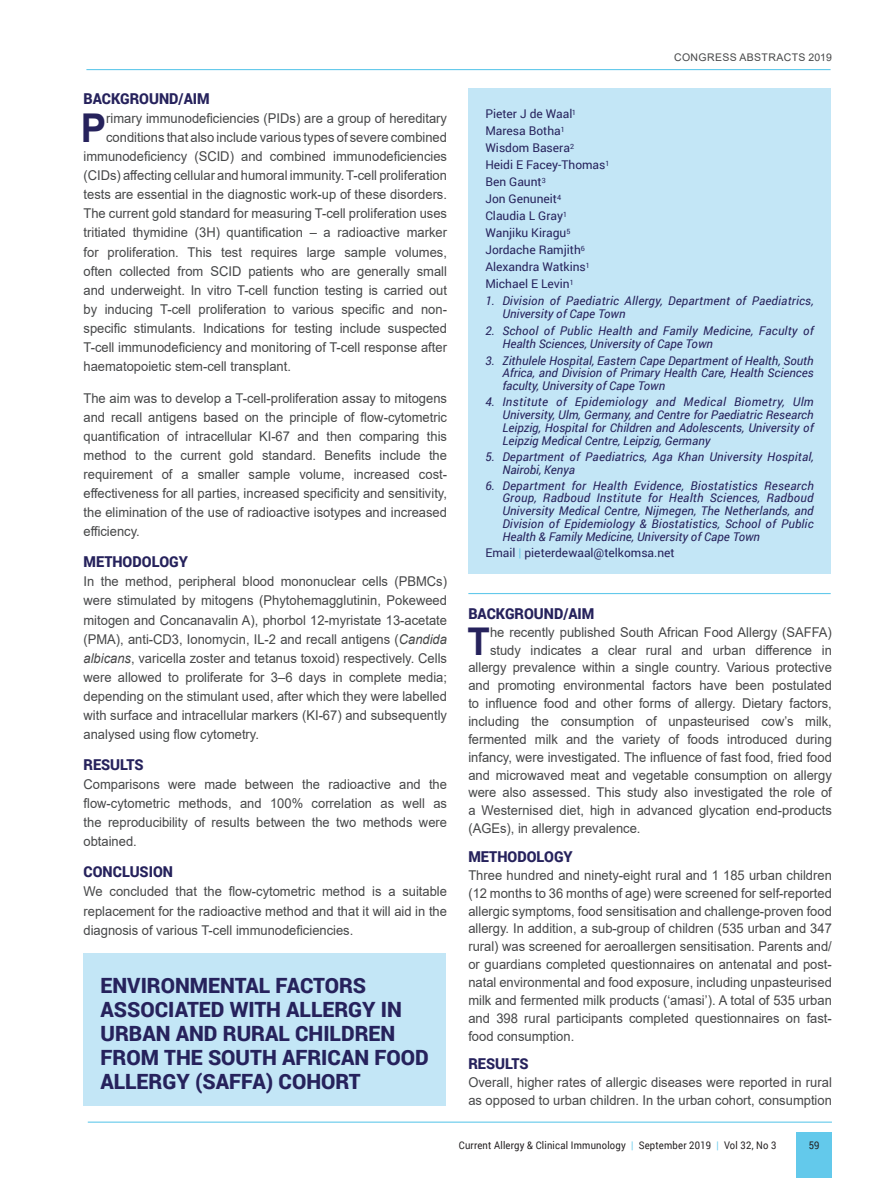
<style>
.page{position:relative;width:893px;height:1178px;background:#fff}
.page>*{position:absolute;margin:0;border:0;box-sizing:border-box;transform-origin:0 0}
.t1{font:700 39.75px "Arial";color:#26225c;scale:.96 1}
.t2{font:700 38.25px "Arial";color:#26225c;scale:.96 1}
.t3{font:900 21px/24px "Roboto";color:#26225c}
.t4{font:900 15px "Roboto";color:#26225c;scale:.96 1}
.t5{font:13.5px/19px "Arial";color:#464748;text-align:justify;scale:.96 1}
.t6{font:italic 12px/12.8px "Roboto";color:#26225c}
.t7{font:12px/17px "Roboto";color:#26225c}
.t8{font:10.5px "Roboto";letter-spacing:.02em;color:#231f20;scale:.9 1}
.t9{font:10.5px "Arial";letter-spacing:.035em;color:#464748}
.s1{font-style:italic}
.s2{color:#63c9eb}
</style>
<div class="page">
<div style="left:796px;top:1132px;width:36px;height:46px;background:#63c9eb"></div>
<hr style="left:88px;top:1121px;width:744px;height:2px;background:#63c9eb">
<hr style="left:86px;top:69px;width:745px;height:1px;background:#63c9eb">
<div style="left:84px;top:953px;width:362px;height:153px;background:#c3e6f6"></div>
<div style="left:468px;top:89px;width:363px;height:485px;background:#c3e6f6"></div>
<hr style="left:468px;top:593px;width:363px;height:1px;background:#63c9eb">
<p class="t4" style="left:84px;top:88px;width:133px">BACKGROUND/AIM</p>
<h1 class="t1" style="left:81px;top:100px;width:28px">P</h1>
<p class="t5" style="left:106px;top:109px;width:357px">rimary immunodeficiencies (PIDs) are a group of hereditary</p>
<p class="t5" style="left:106px;top:128px;width:357px">conditions that also include various types of severe combined</p>
<p class="t5" style="left:84px;top:147px;width:380px">immunodeficiency (SCID) and combined immunodeficiencies</p>
<p class="t5" style="left:84px;top:166px;width:380px">(CIDs) affecting cellular and humoral immunity. T-cell proliferation</p>
<p class="t5" style="left:84px;top:185px;width:380px">tests are essential in the diagnostic work-up of these disorders.</p>
<p class="t5" style="left:84px;top:204px;width:380px">The current gold standard for measuring T-cell proliferation uses</p>
<p class="t5" style="left:84px;top:223px;width:380px">tritiated thymidine (3H) quantification – a radioactive marker</p>
<p class="t5" style="left:84px;top:242px;width:380px">for proliferation. This test requires large sample volumes,</p>
<p class="t5" style="left:84px;top:261px;width:380px">often collected from SCID patients who are generally small</p>
<p class="t5" style="left:84px;top:280px;width:380px">and underweight. In vitro T-cell function testing is carried out</p>
<p class="t5" style="left:84px;top:299px;width:380px">by inducing T-cell proliferation to various specific and non-</p>
<p class="t5" style="left:84px;top:318px;width:380px">specific stimulants. Indications for testing include suspected</p>
<p class="t5" style="left:84px;top:337px;width:380px">T-cell immunodeficiency and monitoring of T-cell response after</p>
<p class="t5" style="left:84px;top:357px;width:218px">haematopoietic stem-cell transplant.</p>
<p class="t5" style="left:84px;top:388px;width:380px">The aim was to develop a T-cell-proliferation assay to mitogens and recall antigens based on the principle of flow-cytometric quantification of intracellular KI-67 and then comparing this method to the current gold standard. Benefits include the requirement of a smaller sample volume, increased cost&shy;effectiveness for all parties, increased specificity and sensitivity, the elimination of the use of radioactive isotypes and increased efficiency.</p>
<p class="t4" style="left:84px;top:551px;width:110px">METHODOLOGY</p>
<p class="t5" style="left:84px;top:572px;width:380px">In the method, peripheral blood mononuclear cells (PBMCs) were stimulated by mitogens (Phytohemagglutinin, Pokeweed mitogen and Concanavalin A), phorbol 12-myristate 13-acetate (PMA), anti-CD3, Ionomycin, IL-2 and recall antigens (<span class="s1">Candida albicans</span>, varicella zoster and tetanus toxoid) respectively. Cells were allowed to proliferate for 3–6 days in complete media; depending on the stimulant used, after which they were labelled with surface and intracellular markers (KI-67) and subsequently analysed using flow cytometry.</p>
<p class="t4" style="left:84px;top:754px;width:64px">RESULTS</p>
<p class="t5" style="left:84px;top:775px;width:380px">Comparisons were made between the radioactive and the flow-cytometric methods, and 100% correlation as well as the reproducibility of results between the two methods were obtained.</p>
<p class="t4" style="left:84px;top:861px;width:95px">CONCLUSION</p>
<p class="t5" style="left:84px;top:882px;width:380px">We concluded that the flow-cytometric method is a suitable replacement for the radioactive method and that it will aid in the diagnosis of various T-cell immunodeficiencies.</p>
<h3 class="t3" style="left:101px;top:972px;width:330px">ENVIRONMENTAL FACTORS<br>ASSOCIATED WITH ALLERGY IN<br>URBAN AND RURAL CHILDREN<br>FROM THE SOUTH AFRICAN FOOD<br>ALLERGY (SAFFA) COHORT</h3>
<p class="t9" style="left:674px;top:51px;width:159px">CONGRESS ABSTRACTS 2019</p>
<p class="t7" style="left:485px;top:105px;width:126px">Pieter J de Waal<sup>1<br></sup>Maresa Botha<sup>1<br></sup>Wisdom Basera<sup>2<br></sup>Heidi E Facey-Thomas<sup>1<br></sup>Ben Gaunt<sup>3<br></sup>Jon Genuneit<sup>4<br></sup>Claudia L Gray<sup>1<br></sup>Wanjiku Kiragu<sup>5<br></sup>Jordache Ramjith<sup>6<br></sup>Alexandra Watkins<sup>1<br></sup>Michael E Levin<sup>1</sup></p>
<p class="t6" style="left:502px;top:294px;width:313px;text-indent:-17px">1. Division of Paediatric Allergy, Department of Paediatrics,<br>University of Cape Town</p>
<p class="t6" style="left:502px;top:324px;width:313px;text-indent:-17px">2. School of Public Health and Family Medicine, Faculty of<br>Health Sciences, University of Cape Town</p>
<p class="t6" style="left:502px;top:354px;width:313px;text-align:justify;text-indent:-17px">3. Zithulele Hospital, Eastern Cape Department of Health, South Africa, and Division of Primary Health Care, Health Sciences faculty, University of Cape Town</p>
<p class="t6" style="left:502px;top:395px;width:313px;text-align:justify;text-indent:-17px">4. Institute of Epidemiology and Medical Biometry, Ulm University, Ulm, Germany, and Centre for Paediatric Research Leipzig, Hospital for Children and Adolescents, University of Leipzig Medical Centre, Leipzig, Germany</p>
<p class="t6" style="left:502px;top:450px;width:313px;text-indent:-17px">5. Department of Paediatrics, Aga Khan University Hospital,<br>Nairobi, Kenya</p>
<p class="t6" style="left:502px;top:479px;width:313px;text-align:justify;text-indent:-17px">6. Department for Health Evidence, Biostatistics Research Group, Radboud Institute for Health Sciences, Radboud University Medical Centre, Nijmegen, The Netherlands, and Division of Epidemiology &amp; Biostatistics, School of Public Health &amp; Family Medicine, University of Cape Town</p>
<p class="t7" style="left:485px;top:544px;width:191px">Email <span class="s2">|</span> pieterdewaal@telkomsa.net</p>
<p class="t4" style="left:468px;top:603px;width:133px">BACKGROUND/AIM</p>
<h2 class="t2" style="left:468px;top:614px;width:25px">T</h2>
<p class="t5" style="left:490px;top:622px;width:358px">he recently published South African Food Allergy (SAFFA)</p>
<p class="t5" style="left:490px;top:640px;width:358px">study indicates a clear rural and urban difference in</p>
<p class="t5" style="left:468px;top:658px;width:380px">allergy prevalence within a single country. Various protective</p>
<p class="t5" style="left:468px;top:676px;width:380px">and promoting environmental factors have been postulated</p>
<p class="t5" style="left:468px;top:694px;width:380px">to influence food and other forms of allergy. Dietary factors,</p>
<p class="t5" style="left:468px;top:712px;width:380px">including the consumption of unpasteurised cow’s milk,</p>
<p class="t5" style="left:468px;top:729px;width:380px">fermented milk and the variety of foods introduced during</p>
<p class="t5" style="left:468px;top:747px;width:380px">infancy, were investigated. The influence of fast food, fried food</p>
<p class="t5" style="left:468px;top:765px;width:380px">and microwaved meat and vegetable consumption on allergy</p>
<p class="t5" style="left:468px;top:783px;width:380px">were also assessed. This study also investigated the role of</p>
<p class="t5" style="left:468px;top:801px;width:380px">a Westernised diet, high in advanced glycation end-products</p>
<p class="t5" style="left:468px;top:819px;width:181px">(AGEs), in allergy prevalence.</p>
<p class="t4" style="left:468px;top:846px;width:110px">METHODOLOGY</p>
<p class="t5" style="left:468px;top:866px;width:380px;line-height:17.9px">Three hundred and ninety-eight rural and 1 185 urban children (12 months to 36 months of age) were screened for self-reported allergic symptoms, food sensitisation and challenge-proven food allergy. In addition, a sub-group of children (535 urban and 347 rural) was screened for aeroallergen sensitisation. Parents and/ or guardians completed questionnaires on antenatal and post&shy;natal environmental and food exposure, including unpasteurised milk and fermented milk products (‘amasi’). A total of 535 urban and 398 rural participants completed questionnaires on fast&shy;food consumption.</p>
<p class="t4" style="left:468px;top:1053px;width:64px">RESULTS</p>
<p class="t5" style="left:468px;top:1073px;width:380px;line-height:17.9px">Overall, higher rates of allergic diseases were reported in rural as opposed to urban children. In the urban cohort, consumption</p>
<p class="t8" style="left:459px;top:1138px;width:354px">Current Allergy &amp; Clinical Immunology <span class="s2">|</span> September 2019 <span class="s2">|</span> Vol 32, No 3</p>
<p class="t8" style="left:809px;top:1138px;width:13px">59</p>
</div>
